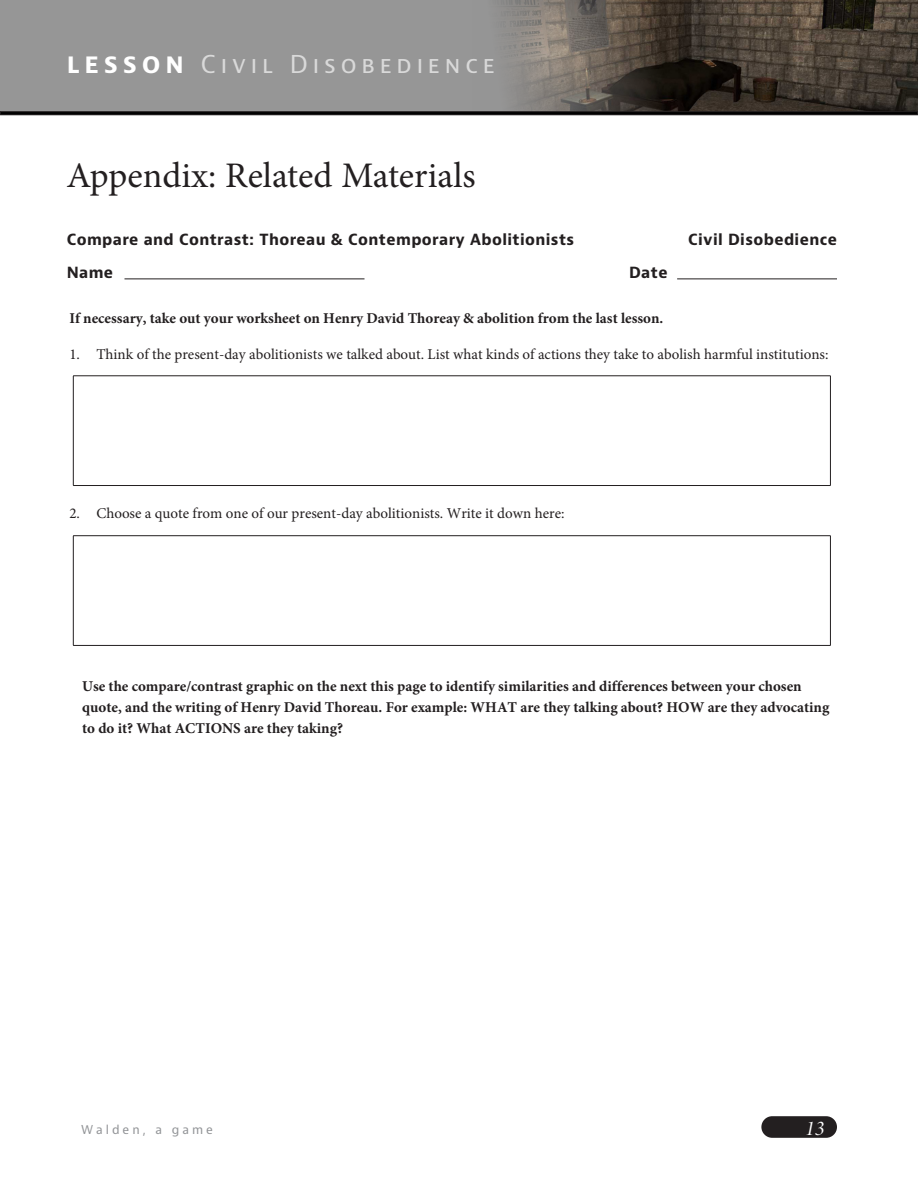
<style>
.page{position:relative;width:918px;height:1188px;background:#fff}
.page>*{position:absolute;margin:0;border:0;box-sizing:border-box;transform-origin:0 0}
.Headlines{font:36px "Minion Pro";color:#231f20}
.t1{font:24px "Bernino Sans";letter-spacing:.2em;color:#d9d9d9}
.t2{font:21px "Minion Pro It Disp";color:#fff}
.body_bulleted___1p_i{font:700 15px/21px "Minion Pro";color:#231f20}
.t3{font:15px "Minion Pro";color:#231f20}
.Sub_Heads{font:700 15px "Bernino Sans";letter-spacing:.025em;color:#231f20}
.t4{font:12px "Bernino Sans";letter-spacing:.25em;color:#939598}
.s1{font-weight:700;color:#fff}
</style>
<div class="page">
<div style="left:761px;top:1116px;width:76px;height:22px;background:#231f20;border-radius:11px"></div>
<div style="left:0;top:0;width:918px;height:111px;background:#969696"></div>
<img style="left:497px;top:0;width:421px;height:111px">
<div style="left:0;top:111px;width:918px;height:4px;border:1px solid #231f20"></div>
<hr style="left:124px;top:279px;width:241px;height:1px;background:#231f20">
<hr style="left:677px;top:279px;width:160px;height:1px;background:#231f20">
<hr style="left:73px;top:376px;width:758px;height:1px;background:#231f20">
<hr style="left:73px;top:376px;width:1px;height:109px;background:#231f20">
<hr style="left:830px;top:376px;width:1px;height:109px;background:#231f20">
<hr style="left:73px;top:485px;width:758px;height:1px;background:#231f20">
<hr style="left:73px;top:535px;width:758px;height:1px;background:#231f20">
<hr style="left:73px;top:536px;width:1px;height:109px;background:#231f20">
<hr style="left:830px;top:536px;width:1px;height:109px;background:#231f20">
<hr style="left:73px;top:645px;width:758px;height:1px;background:#231f20">
<p class="t1" style="left:67px;top:49px;width:351px"><span class="s1">LESSON</span> Self-Reliance</p>
<p class="t1" style="left:201px;top:49px;width:296px">Civil Disobedience</p>
<p class="Headlines" style="left:67px;top:151px;width:411px">Appendix: Related Materials</p>
<p class="Sub_Heads" style="left:67px;top:230px;width:509px">Compare and Contrast: Thoreau &amp; Contemporary Abolitionists</p>
<p class="Sub_Heads" style="left:67px;top:263px;width:48px">Name</p>
<p class="Sub_Heads" style="left:629px;top:263px;width:40px">Date</p>
<p class="body_bulleted___1p_i" style="left:69px;top:307px;width:596px">If necessary, take out your worksheet on Henry David Thoreay &amp; abolition from the last lesson.</p>
<p class="Sub_Heads" style="left:688px;top:230px;width:150px">Civil Disobedience</p>
<p class="t3" style="left:69px;top:344px;width:761px">1. Think of the present-day abolitionists we talked about. List what kinds of actions they take to abolish harmful institutions:</p>
<p class="t3" style="left:69px;top:503px;width:497px">2. Choose a quote from one of our present-day abolitionists. Write it down here:</p>
<p class="body_bulleted___1p_i" style="left:82px;top:676px;width:749px">Use the compare/contrast graphic on the next this page to identify similarities and differences between your chosen quote, and the writing of Henry David Thoreau. For example: WHAT are they talking about? HOW are they advocating to do it? What ACTIONS are they taking?</p>
<p class="t4" style="left:81px;top:1122px;width:134px">Walden, a game</p>
<h3 class="t2" style="left:805px;top:1115px;width:21px">13</h3>
</div>
